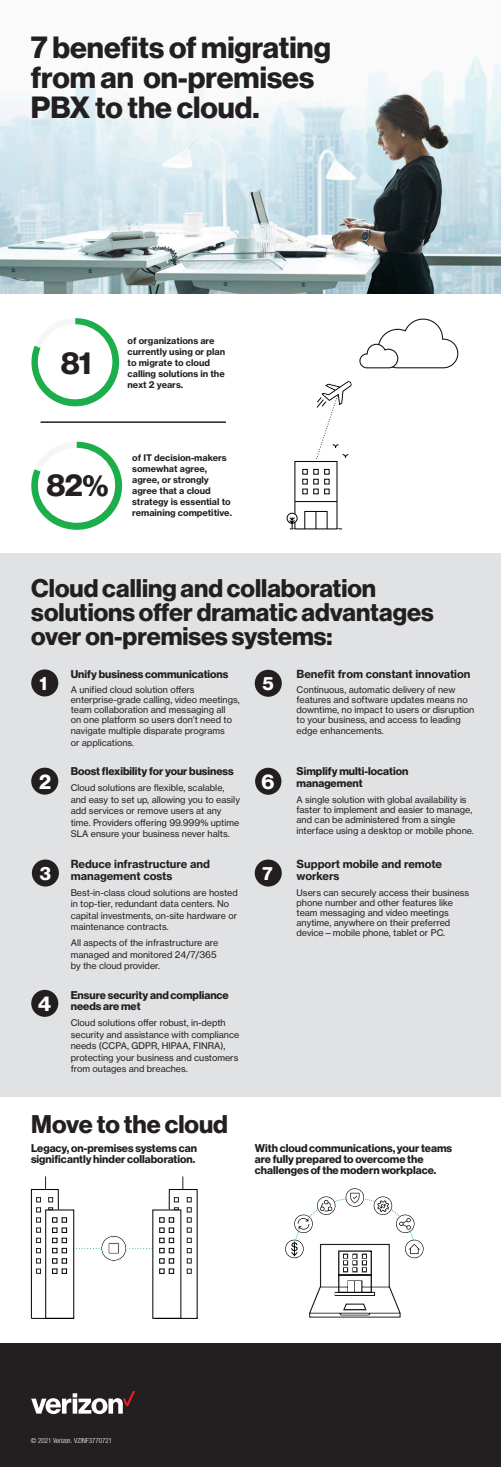
<style>
.page{position:relative;width:501px;height:1467px;background:#fff}
.page>*{position:absolute;margin:0;border:0;box-sizing:border-box;transform-origin:0 0}
._18_RB_UG_Title_Subh{font:700 30px/30px "Verizon NHGDS";color:#231f20}
._18_RB_Body_Text{font:700 30px "Verizon NH Ge DS";color:#231f20}
._18_RB_UG_Title_Subh-2{font:700 25px/24px "Verizon NHGDS";color:#231f20}
._18_RB_Body_Text-2{font:700 20px "Verizon NH Ge DS";color:#fff}
._18_RB_Body_Text-3{font:700 18px "Verizon NH Ge DS";color:#fff}
._18_RB_UG_Title_Subh-3{font:700 11px/11px "Verizon NH Ge DS";color:#231f20}
._18_RB_UG_Body_Subhe{font:700 11px/11.5px "Verizon NHGTX";color:#231f20}
._18_RB_UG_Title_Subh-4{font:9px/11.5px "Verizon NHGTX";color:#231f20}
._18_RB_UG_Title_Subh-5{font:700 9px/11px "Verizon NHGTX";color:#231f20}
._18_RB_Legal_W_Footn{font:300 condensed 7px "Helvetica Neue LT Std";letter-spacing:-.01em;color:#fff}
</style>
<div class="page">
<div style="left:0;top:553px;width:500px;height:543px;background:#e1e2e4"></div>
<div style="left:0;top:1343px;width:500px;height:123px;background:#231f20"></div>
<img style="left:0;top:54px;width:500px;height:240px">
<svg style="left:31px;top:318px;width:88px;height:88px"></svg>
<div style="left:38px;top:324px;width:74px;height:75px;background:#fff;border-radius:50%"></div>
<svg style="left:31px;top:442px;width:91px;height:88px"></svg>
<div style="left:38px;top:448px;width:77px;height:75px;background:#fff;border-radius:50%"></div>
<svg style="left:286px;top:318px;width:172px;height:212px"></svg>
<hr style="left:40px;top:421px;width:185px;height:2px;background:#231f20">
<div style="left:31px;top:989px;width:27px;height:27px;background:#231f20;border-radius:50%"></div>
<div style="left:255px;top:767px;width:26px;height:27px;background:#231f20;border-radius:50%"></div>
<div style="left:32px;top:859px;width:27px;height:27px;background:#231f20;border-radius:50%"></div>
<div style="left:254px;top:669px;width:27px;height:27px;background:#231f20;border-radius:50%"></div>
<div style="left:254px;top:859px;width:27px;height:27px;background:#231f20;border-radius:50%"></div>
<div style="left:31px;top:669px;width:27px;height:27px;background:#231f20;border-radius:50%"></div>
<div style="left:31px;top:767px;width:27px;height:27px;background:#231f20;border-radius:50%"></div>
<hr style="left:31px;top:1317px;width:43px;height:1px;background:#000">
<svg style="left:31px;top:1391px;width:104px;height:23px"></svg>
<svg style="left:285px;top:1188px;width:138px;height:130px"></svg>
<svg style="left:30px;top:1176px;width:37px;height:143px"></svg>
<svg style="left:74px;top:1176px;width:124px;height:143px"></svg>
<p class="_18_RB_UG_Title_Subh" style="left:31px;top:32px;width:301px">7 benefits of migrating from an on-premises<br>PBX to the cloud.</p>
<p class="_18_RB_Body_Text" style="left:61px;top:346px;width:32px">81</p>
<p class="_18_RB_UG_Title_Subh-5" style="left:127px;top:335px;width:99px">of organizations are currently using or plan to migrate to cloud calling solutions in the next 2 years.</p>
<p class="_18_RB_Body_Text" style="left:46px;top:468px;width:63px">82%</p>
<p class="_18_RB_UG_Title_Subh-5" style="left:132px;top:452px;width:101px">of IT decision-makers somewhat agree, agree, or strongly agree that a cloud strategy is essential to remaining competitive.</p>
<p class="_18_RB_UG_Title_Subh-2" style="left:31px;top:575px;width:403px">Cloud calling and collaboration solutions offer dramatic advantages over on-premises systems:</p>
<p class="_18_RB_Body_Text-3" style="left:40px;top:673px;width:9px">1</p>
<p class="_18_RB_Body_Text-2" style="left:39px;top:770px;width:13px">2</p>
<p class="_18_RB_UG_Title_Subh-3" style="left:71px;top:668px;width:159px">Unify business communications</p>
<p class="_18_RB_UG_Title_Subh-4" style="left:71px;top:684px;width:170px;line-height:10px">A unified cloud solution offers enterprise-grade calling, video meetings, team collaboration and messaging all<br>on one platform so users don’t need to</p>
<p class="_18_RB_UG_Title_Subh-4" style="left:71px;top:725px;width:155px">navigate multiple disparate programs or applications.</p>
<p class="_18_RB_UG_Title_Subh-3" style="left:71px;top:766px;width:164px">Boost flexibility for your business</p>
<p class="_18_RB_UG_Title_Subh-4" style="left:71px;top:782px;width:170px">Cloud solutions are flexible, scalable, and easy to set up, allowing you to easily add services or remove users at any time. Providers offering 99.999% uptime SLA ensure your business never halts.</p>
<p class="_18_RB_Body_Text-3" style="left:40px;top:862px;width:13px">3</p>
<p class="_18_RB_UG_Body_Subhe" style="left:71px;top:858px;width:140px">Reduce infrastructure and management costs</p>
<p class="_18_RB_UG_Title_Subh-4" style="left:71px;top:886px;width:168px">Best-in-class cloud solutions are hosted in top-tier, redundant data centers. No capital investments, on-site hardware or maintenance contracts.</p>
<p class="_18_RB_UG_Title_Subh-4" style="left:71px;top:936px;width:149px">All aspects of the infrastructure are managed and monitored 24/7/365 by the cloud provider.</p>
<p class="_18_RB_Body_Text-2" style="left:38px;top:992px;width:14px">4</p>
<p class="_18_RB_UG_Title_Subh-3" style="left:71px;top:989px;width:159px;line-height:11.5px">Ensure security and compliance needs are met</p>
<p class="_18_RB_UG_Title_Subh-4" style="left:71px;top:1017px;width:170px">Cloud solutions offer robust, in-depth security and assistance with compliance needs (CCPA, GDPR, HIPAA, FINRA), protecting your business and customers from outages and breaches.</p>
<p class="_18_RB_UG_Title_Subh-2" style="left:31px;top:1112px;width:198px">Move to the cloud</p>
<p class="_18_RB_Body_Text-3" style="left:262px;top:673px;width:13px">5</p>
<p class="_18_RB_UG_Body_Subhe" style="left:296px;top:668px;width:175px">Benefit from constant innovation</p>
<p class="_18_RB_UG_Title_Subh-4" style="left:296px;top:684px;width:179px;line-height:10px">Continuous, automatic delivery of new features and software updates means no downtime, no impact to users or disruption to your business, and access to leading</p>
<p class="_18_RB_UG_Title_Subh-4" style="left:296px;top:725px;width:89px">edge enhancements.</p>
<p class="_18_RB_Body_Text-2" style="left:261px;top:770px;width:14px">6</p>
<p class="_18_RB_UG_Title_Subh-3" style="left:296px;top:765px;width:113px;line-height:11.5px">Simplify multi-location management</p>
<p class="_18_RB_UG_Title_Subh-4" style="left:296px;top:794px;width:177px;line-height:10px">A single solution with global availability is faster to implement and easier to manage, and can be administered from a single</p>
<p class="_18_RB_UG_Title_Subh-4" style="left:296px;top:825px;width:178px">interface using a desktop or mobile phone.</p>
<p class="_18_RB_Body_Text-3" style="left:262px;top:862px;width:12px">7</p>
<p class="_18_RB_UG_Body_Subhe" style="left:296px;top:858px;width:147px">Support mobile and remote workers</p>
<p class="_18_RB_UG_Title_Subh-4" style="left:296px;top:887px;width:174px;line-height:10px">Users can securely access their business phone number and other features like team messaging and video meetings anytime, anywhere on their preferred device—mobile phone, tablet or PC.</p>
<p class="_18_RB_UG_Title_Subh-3" style="left:31px;top:1142px;width:167px">Legacy, on-premises systems can significantly hinder collaboration.</p>
<p class="_18_RB_UG_Title_Subh-3" style="left:254px;top:1142px;width:198px">With cloud communications, your teams are fully prepared to overcome the challenges of the modern workplace.</p>
<p class="_18_RB_Legal_W_Footn" style="left:31px;top:1436px;width:83px">© 2021 Verizon. VZINF3770721</p>
</div>
